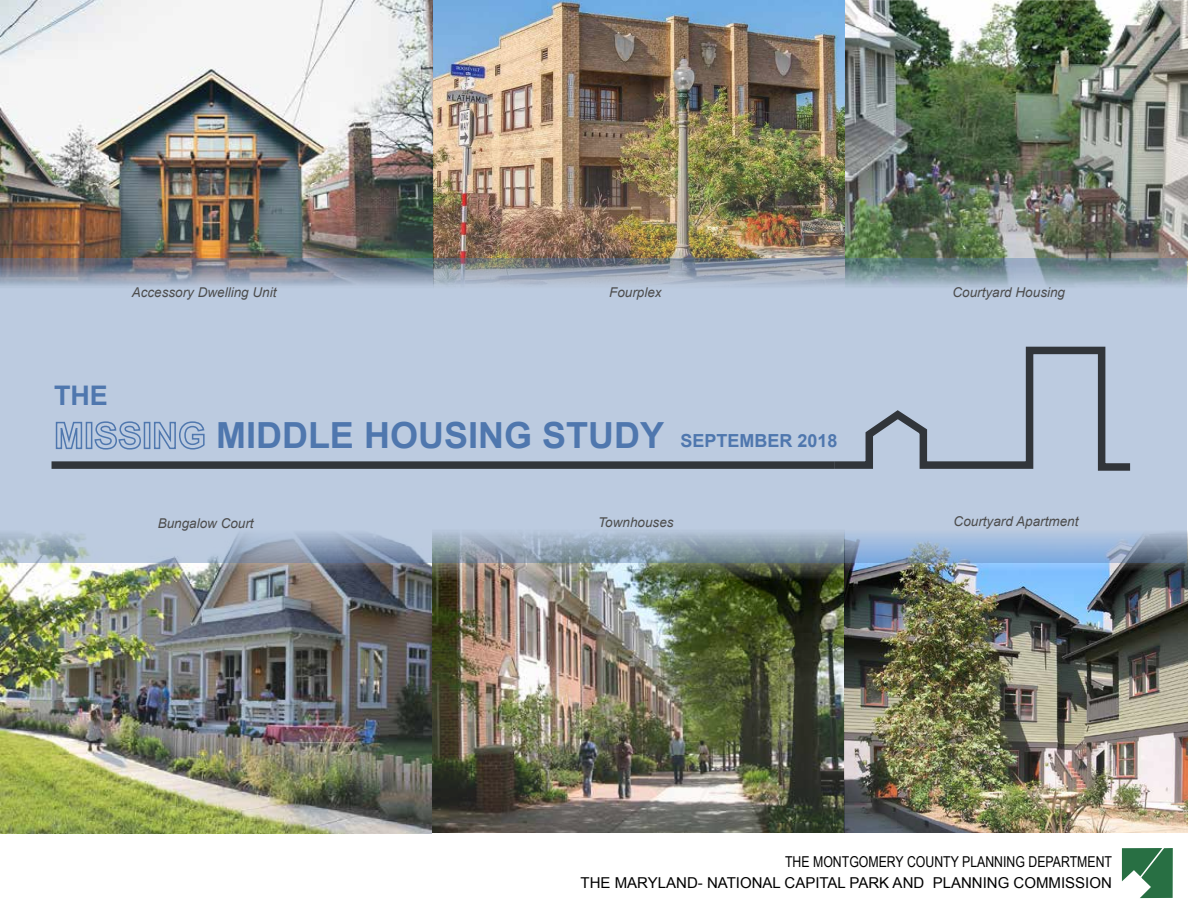
<style>
.page{position:relative;width:1188px;height:918px;background:#fff}
.page>*{position:absolute;margin:0;border:0;box-sizing:border-box;transform-origin:0 0}
.t1{font:700 36px "Arial";color:#4f77ae}
.t2{font:700 27px "Arial";color:#4f77ae}
.t3{font:15px "Arial";color:#000}
.t4{font:15px "Arial Narrow";color:#000}
.t5{font:italic 13.5px "Arial";color:#4d4d4d}
.s1{font-size:18px}
</style>
<div class="page">
<img style="left:0;top:0;width:1188px;height:290px">
<img style="left:0;top:530px;width:1188px;height:303px">
<svg style="left:1px;top:258px;width:1186px;height:305px;background:#b2c1d6"></svg>
<div style="left:52px;top:461px;width:782px;height:8px;background:#31353a"></div>
<svg style="left:833px;top:345px;width:299px;height:127px;background:#abb9cc"></svg>
<svg style="left:55px;top:416px;width:28px;height:34px"></svg>
<div style="left:86px;top:422px;width:6px;height:27px;border:2px solid #4f77ae"></div>
<svg style="left:94px;top:421px;width:48px;height:29px"></svg>
<div style="left:144px;top:422px;width:6px;height:27px;border:2px solid #4f77ae"></div>
<svg style="left:153px;top:421px;width:52px;height:29px;background:#9bb2d1"></svg>
<svg style="left:1122px;top:848px;width:51px;height:50px"></svg>
<p class="t5" style="left:132px;top:284px;width:146px">Accessory Dwelling Unit</p>
<p class="t5" style="left:609px;top:284px;width:54px">Fourplex</p>
<p class="t5" style="left:953px;top:284px;width:114px">Courtyard Housing</p>
<h2 class="t2" style="left:54px;top:378px;width:55px">THE</h2>
<h1 class="t1" style="left:216px;top:412px;width:623px">MIDDLE HOUSING STUDY <span class="s1">SEPTEMBER 2018</span></h1>
<p class="t5" style="left:158px;top:515px;width:98px">Bungalow Court</p>
<p class="t5" style="left:598px;top:514px;width:77px">Townhouses</p>
<p class="t5" style="left:954px;top:513px;width:126px">Courtyard Apartment</p>
<p class="t4" style="left:785px;top:851px;width:328px">THE MONTGOMERY COUNTY PLANNING DEPARTMENT</p>
<p class="t3" style="left:581px;top:873px;width:533px">THE MARYLAND- NATIONAL CAPITAL PARK AND PLANNING COMMISSION</p>
</div>
